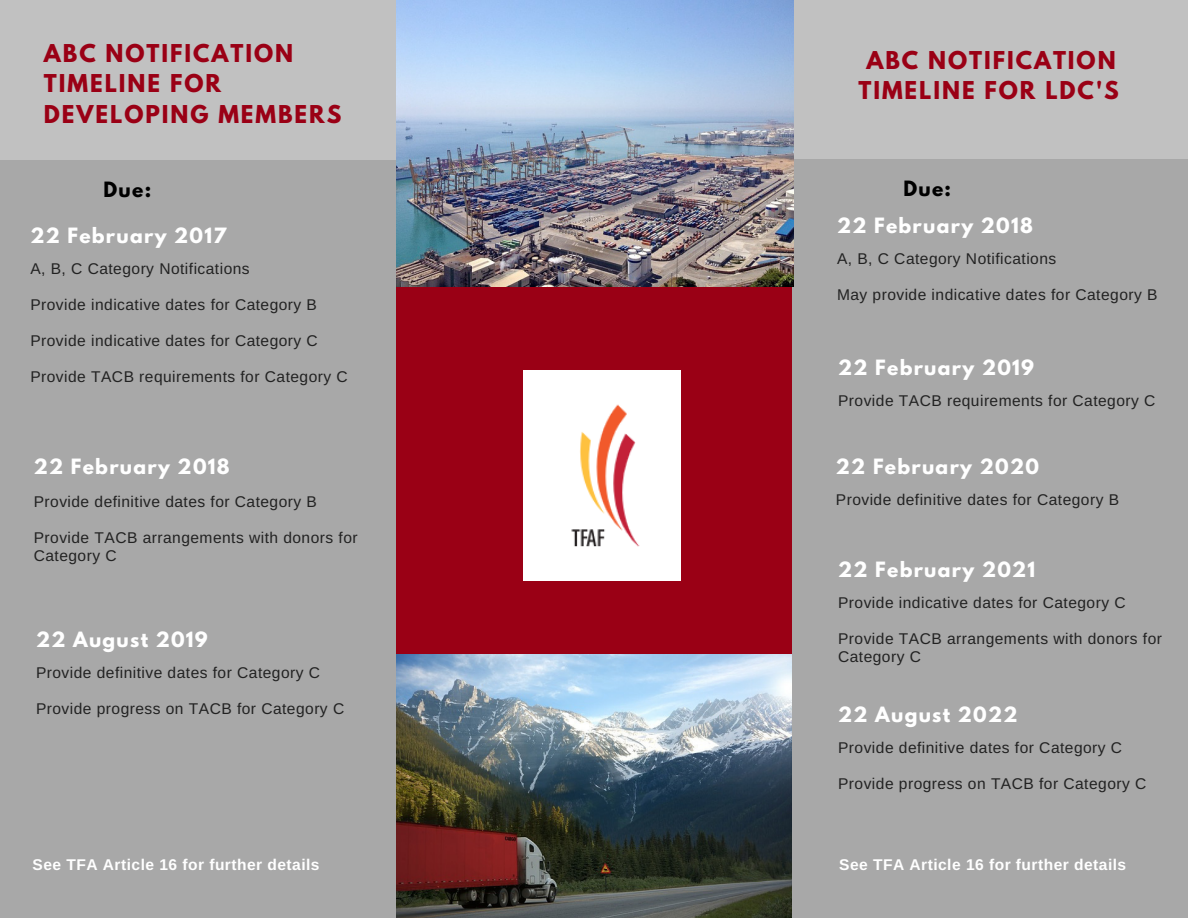
<style>
.page{position:relative;width:1188px;height:918px;background:#a8a8a8}
.page>*{position:absolute;margin:0;border:0;box-sizing:border-box;transform-origin:0 0}
.t1{font:700 21.75px/30.3px "League Spartan";letter-spacing:.09em;color:#9a0015;text-align:center}
.t2{font:700 18.75px "League Spartan";letter-spacing:.07em;color:#fff}
.t3{font:700 18.75px "League Spartan";letter-spacing:.07em;color:#000}
.t4{font:15.6px/18px "Arimo";letter-spacing:.03em;color:#222}
.t5{font:700 15.6px "Arimo";letter-spacing:.03em;color:#fff}
</style>
<div class="page">
<div style="left:0;top:0;width:396px;height:160px;background:#c1c1c1"></div>
<div style="left:791px;top:0;width:397px;height:159px;background:#c1c1c1"></div>
<div style="left:396px;top:282px;width:396px;height:387px;background:#9a0015"></div>
<img style="left:396px;top:0;width:397px;height:287px">
<div style="left:523px;top:370px;width:158px;height:210px;background:#fff"></div>
<img style="left:571px;top:404px;width:69px;height:143px">
<img style="left:396px;top:655px;width:396px;height:263px">
<h1 class="t1" style="left:44px;top:41px;width:299px;text-align:left">ABC NOTIFICATION<br>TIMELINE FOR<br>DEVELOPING MEMBERS</h1>
<p class="t3" style="left:104px;top:180px;width:49px">Due:</p>
<p class="t2" style="left:30px;top:226px;width:197px">22 February 2017</p>
<p class="t4" style="left:30px;top:260px;width:221px">A, B, C Category Notifications</p>
<p class="t4" style="left:30px;top:296px;width:288px">Provide indicative dates for Category B</p>
<p class="t4" style="left:30px;top:332px;width:289px">Provide indicative dates for Category C</p>
<p class="t4" style="left:30px;top:368px;width:319px">Provide TACB requirements for Category C</p>
<p class="t2" style="left:34px;top:457px;width:197px">22 February 2018</p>
<p class="t4" style="left:34px;top:493px;width:285px">Provide definitive dates for Category B</p>
<p class="t4" style="left:34px;top:529px;width:325px">Provide TACB arrangements with donors for<br>Category C</p>
<p class="t2" style="left:36px;top:630px;width:173px">22 August 2019</p>
<p class="t4" style="left:36px;top:664px;width:286px">Provide definitive dates for Category C</p>
<p class="t4" style="left:36px;top:700px;width:310px">Provide progress on TACB for Category C</p>
<p class="t5" style="left:33px;top:856px;width:288px">See TFA Article 16 for further details</p>
<h1 class="t1" style="left:858px;top:47px;width:262px">ABC NOTIFICATION<br>TIMELINE FOR LDC'S</h1>
<p class="t3" style="left:903px;top:179px;width:49px">Due:</p>
<p class="t2" style="left:837px;top:216px;width:197px">22 February 2018</p>
<p class="t4" style="left:837px;top:250px;width:221px">A, B, C Category Notifications</p>
<p class="t4" style="left:837px;top:286px;width:322px">May provide indicative dates for Category B</p>
<p class="t2" style="left:838px;top:358px;width:198px">22 February 2019</p>
<p class="t4" style="left:838px;top:391px;width:319px">Provide TACB requirements for Category C</p>
<p class="t2" style="left:836px;top:457px;width:205px">22 February 2020</p>
<p class="t4" style="left:836px;top:490px;width:285px">Provide definitive dates for Category B</p>
<p class="t2" style="left:838px;top:560px;width:199px">22 February 2021</p>
<p class="t4" style="left:838px;top:594px;width:289px">Provide indicative dates for Category C</p>
<p class="t4" style="left:838px;top:630px;width:325px">Provide TACB arrangements with donors for<br>Category C</p>
<p class="t2" style="left:838px;top:705px;width:181px">22 August 2022</p>
<p class="t4" style="left:838px;top:739px;width:286px">Provide definitive dates for Category C</p>
<p class="t4" style="left:838px;top:775px;width:310px">Provide progress on TACB for Category C</p>
<p class="t5" style="left:839px;top:856px;width:288px">See TFA Article 16 for further details</p>
</div>
